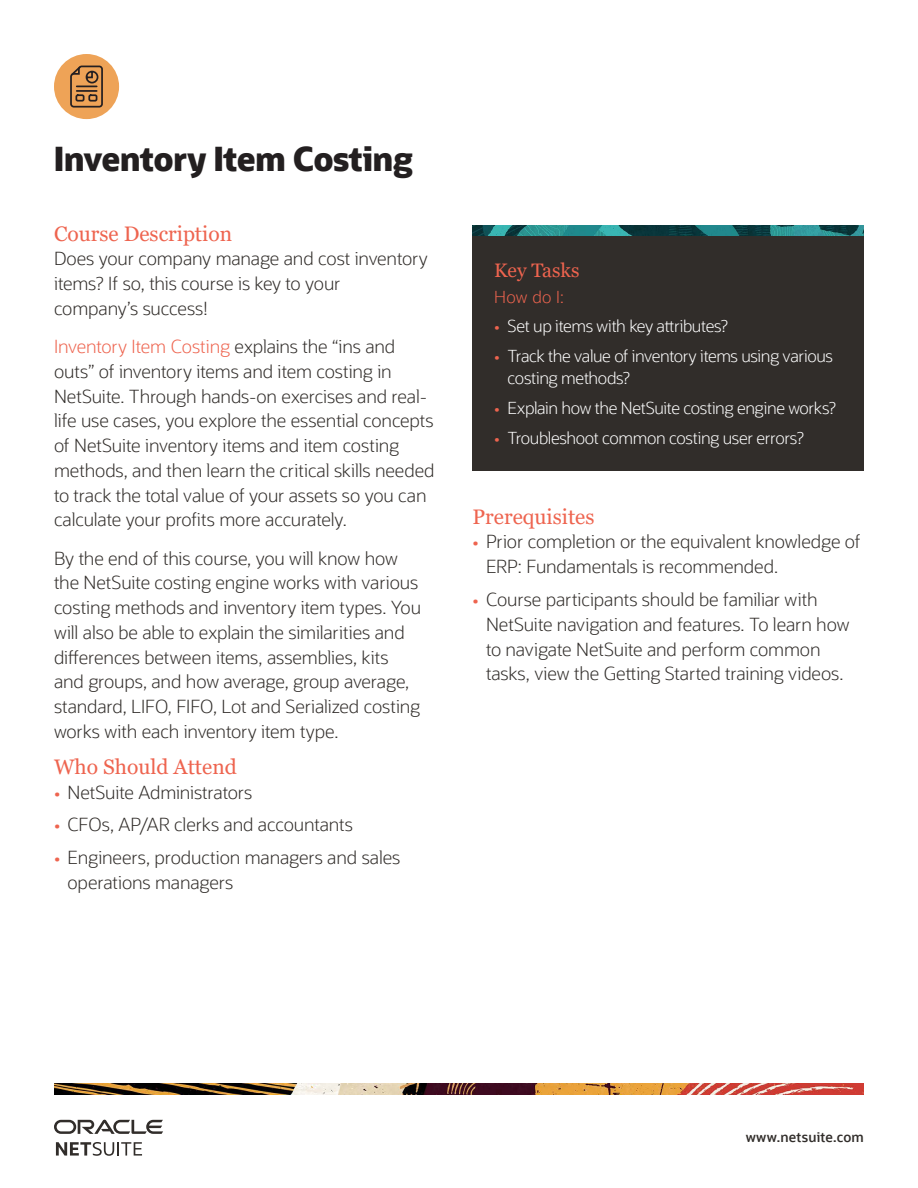
<style>
.page{position:relative;width:918px;height:1188px;background:#fff}
.page>*{position:absolute;margin:0;border:0;box-sizing:border-box;transform-origin:0 0}
.H2-2nd_page-3_lines{font:800 33px "Oracle Sans";letter-spacing:-.02em;color:#231f20}
.H2_Main_Body_Header{font:21px "Georgia";color:#ee644f}
.H3_sidebar_blue_head{font:19.5px "Georgia";color:#ee644f}
.Main_Body_2019{font:300 18px/24.8px "Oracle Sans";letter-spacing:-.01em;color:#312d2a}
.t1{font:300 16.5px/21.8px "Oracle Sans";letter-spacing:-.025em;color:#fff}
.Sidebar_text{font:300 16.5px "Oracle Sans";color:#ee644f}
.t2{font:600 13.5px "Oracle Sans";letter-spacing:.015em;color:#312d2a}
.s1{color:#ee644f}
.s2{font-weight:400;color:#ee644f}
</style>
<div class="page">
<img style="left:54px;top:1084px;width:810px;height:10px">
<div style="left:54px;top:54px;width:65px;height:65px;background:#eea357;border-radius:50%"></div>
<svg style="left:70px;top:65px;width:33px;height:43px"></svg>
<div style="left:472px;top:235px;width:392px;height:236px;background:#312d2a"></div>
<img style="left:472px;top:226px;width:392px;height:10px">
<svg style="left:56px;top:1142px;width:86px;height:14px"></svg>
<svg style="left:54px;top:1120px;width:109px;height:14px"></svg>
<p class="H2-2nd_page-3_lines" style="left:54px;top:137px;width:361px">Inventory Item Costing</p>
<p class="H2_Main_Body_Header" style="left:54px;top:221px;width:180px">Course Description</p>
<p class="Main_Body_2019" style="left:54px;top:247px;width:375px">Does your company manage and cost inventory items? If so, this course is key to your company’s success!</p>
<p class="Main_Body_2019" style="left:54px;top:334px;width:382px"><span class="s1">Inventory Item Costing</span> explains the “ins and outs” of inventory items and item costing in NetSuite. Through hands-on exercises and real&shy;life use cases, you explore the essential concepts of NetSuite inventory items and item costing methods, and then learn the critical skills needed to track the total value of your assets so you can calculate your profits more accurately.</p>
<p class="Main_Body_2019" style="left:54px;top:546px;width:369px">By the end of this course, you will know how the NetSuite costing engine works with various costing methods and inventory item types. You will also be able to explain the similarities and differences between items, assemblies, kits and groups, and how average, group average, standard, LIFO, FIFO, Lot and Serialized costing works with each inventory item type.</p>
<p class="H2_Main_Body_Header" style="left:54px;top:754px;width:184px">Who Should Attend</p>
<p class="Main_Body_2019" style="left:54px;top:780px;width:200px"><span class="s2">•</span> NetSuite Administrators</p>
<p class="Main_Body_2019" style="left:54px;top:813px;width:301px"><span class="s2">•</span> CFOs, AP/AR clerks and accountants</p>
<p class="Main_Body_2019" style="left:68px;top:846px;width:334px;text-indent:-14px"><span class="s2">•</span> Engineers, production managers and sales operations managers</p>
<p class="H3_sidebar_blue_head" style="left:494px;top:258px;width:87px">Key Tasks</p>
<p class="Sidebar_text" style="left:494px;top:287px;width:71px">How do I:</p>
<p class="t1" style="left:494px;top:316px;width:236px"><span class="s2">•</span> Set up items with key attributes?</p>
<p class="t1" style="left:508px;top:346px;width:327px;text-indent:-14px"><span class="s2">•</span> Track the value of inventory items using various costing methods?</p>
<p class="t1" style="left:494px;top:397px;width:344px"><span class="s2">•</span> Explain how the NetSuite costing engine works?</p>
<p class="t1" style="left:494px;top:427px;width:311px"><span class="s2">•</span> Troubleshoot common costing user errors?</p>
<p class="H2_Main_Body_Header" style="left:472px;top:504px;width:123px">Prerequisites</p>
<p class="Main_Body_2019" style="left:486px;top:530px;width:376px;text-indent:-14px"><span class="s2">•</span> Prior completion or the equivalent knowledge of<br>ERP: Fundamentals is recommended.</p>
<p class="Main_Body_2019" style="left:486px;top:587px;width:365px;text-indent:-14px"><span class="s2">•</span> Course participants should be familiar with NetSuite navigation and features. To learn how to navigate NetSuite and perform common tasks, view the Getting Started training videos.</p>
<p class="t2" style="left:746px;top:1129px;width:120px">www.netsuite.com</p>
</div>
